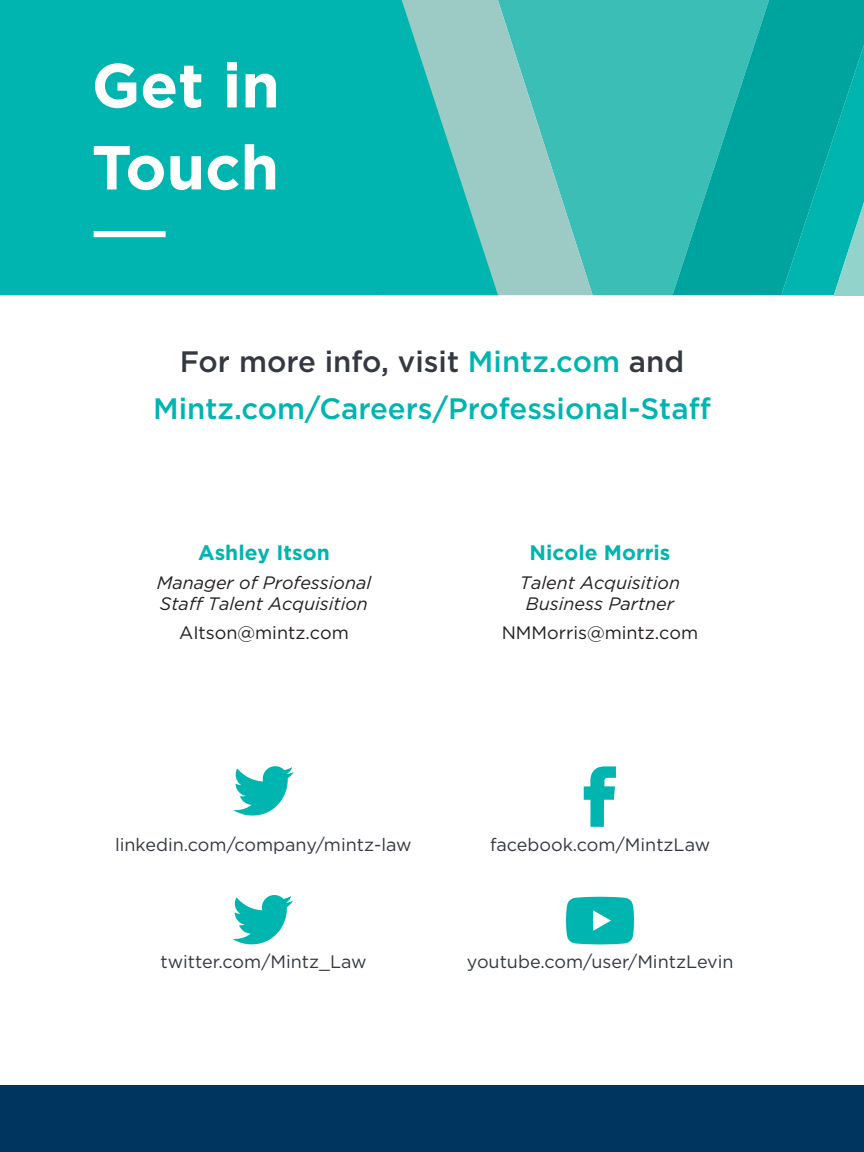
<style>
.page{position:relative;width:864px;height:1152px;background:#fff}
.page>*{position:absolute;margin:0;border:0;box-sizing:border-box;transform-origin:0 0}
.KO_head{font:700 62px/82px "Gotham";color:#fff}
.KO_head-2{font:500 29.6px "Gotham";color:#00b5af}
.KO_head-3{font:500 29.6px "Gotham";color:#343841}
.running_text{font:700 21px "Gotham";color:#00b5af}
.KO_head-4{font:18px "Gotham";color:#343841}
.running_text-2{font:italic 18px/21.6px "Gotham";color:#231f20}
.running_text-3{font:18px "Gotham";color:#231f20}
.s1{color:#00b5af}
</style>
<div class="page">
<div style="left:593px;top:0;width:79px;height:295px;background:#3bbeb5"></div>
<svg style="left:498px;top:0;width:95px;height:295px;background:#6bc4bd"></svg>
<svg style="left:0;top:0;width:498px;height:295px;background:#0eb6b1"></svg>
<svg style="left:672px;top:0;width:192px;height:295px;background:#13aea7"></svg>
<div style="left:0;top:1086px;width:864px;height:66px;background:#003560"></div>
<svg style="left:233px;top:766px;width:61px;height:50px"></svg>
<svg style="left:584px;top:766px;width:32px;height:61px"></svg>
<svg style="left:232px;top:895px;width:61px;height:49px"></svg>
<svg style="left:566px;top:897px;width:68px;height:47px;background:#1abcb7"></svg>
<div style="left:94px;top:231px;width:72px;height:6px;background:#fff"></div>
<p class="KO_head" style="left:92px;top:44px;width:190px">Get in<br>Touch</p>
<p class="KO_head-3" style="left:180px;top:342px;width:506px">For more info, visit <span class="s1">Mintz.com</span> and</p>
<p class="KO_head-2" style="left:153px;top:389px;width:559px">Mintz.com/Careers/Professional-Staff</p>
<p class="running_text" style="left:198px;top:539px;width:133px">Ashley Itson</p>
<p class="running_text-2" style="left:157px;top:571px;width:216px">Manager of Professional<br>Staff Talent Acquisition</p>
<p class="running_text-3" style="left:179px;top:621px;width:171px">AItson@mintz.com</p>
<p class="running_text" style="left:530px;top:539px;width:142px">Nicole Morris</p>
<p class="running_text-2" style="left:520px;top:571px;width:162px;text-align:center">Talent Acquisition<br>Business Partner</p>
<p class="running_text-3" style="left:502px;top:621px;width:198px">NMMorris@mintz.com</p>
<p class="KO_head-4" style="left:115px;top:833px;width:298px">linkedin.com/company/mintz-law</p>
<p class="KO_head-4" style="left:490px;top:833px;width:222px">facebook.com/MintzLaw</p>
<p class="KO_head-4" style="left:160px;top:950px;width:208px">twitter.com/Mintz_Law</p>
<p class="KO_head-4" style="left:467px;top:950px;width:268px">youtube.com/user/MintzLevin</p>
</div>
